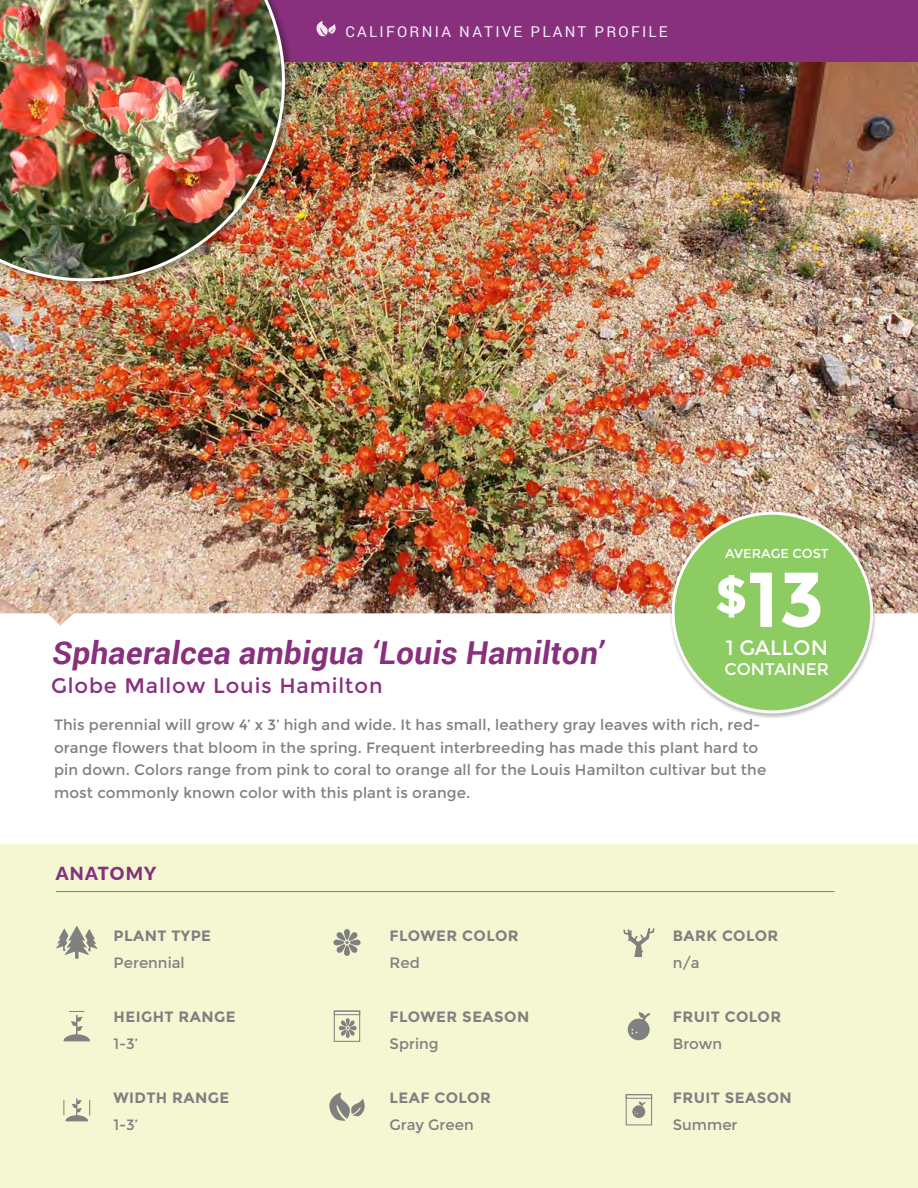
<style>
.page{position:relative;width:918px;height:1188px;background:#fff}
.page>*{position:absolute;margin:0;border:0;box-sizing:border-box;transform-origin:0 0}
.t1{font:700 77.7px "Montserrat";color:#fff}
.t2{font:700 31.5px "Roboto";color:#88307e}
.t3{font:21px "Montserrat";letter-spacing:.04em;color:#88307e}
.t4{font:20.7px "Montserrat";color:#fff}
.t5{font:900 18px "Lato";letter-spacing:.07em;color:#88307e}
.t6{font:16.8px "Montserrat";color:#fff}
.t7{font:15px/22.5px "Montserrat";letter-spacing:.01em;color:#808080}
.t8{font:700 15px "Montserrat";letter-spacing:.03em;color:#808080}
.t9{font:15px "Roboto";letter-spacing:.15em;color:#f3eaf2}
.t10{font:12.9px "Montserrat";color:#fff}
</style>
<div class="page">
<img style="left:0;top:62px;width:918px;height:564px">
<div style="left:0;top:0;width:918px;height:62px;background:#88307e"></div>
<div style="left:0;top:0;width:294px;height:290px;background:#000;opacity:.3"></div>
<img style="left:0;top:0;width:285px;height:281px">
<div style="left:670px;top:512px;width:207px;height:207px;background:#000;opacity:.25"></div>
<div style="left:673px;top:513px;width:199px;height:199px;background:#8dcb63;border-radius:50%"></div>
<div style="left:0;top:844px;width:918px;height:344px;background:#f5f6d2"></div>
<svg style="left:56px;top:926px;width:42px;height:33px"></svg>
<svg style="left:63px;top:1011px;width:27px;height:30px"></svg>
<svg style="left:64px;top:1098px;width:26px;height:23px"></svg>
<div style="left:344px;top:929px;width:6px;height:11px;background:#808080;border-radius:3px"></div>
<div style="left:344px;top:945px;width:6px;height:11px;background:#808080;border-radius:3px"></div>
<div style="left:350px;top:940px;width:11px;height:5px;background:#808080;border-radius:3px"></div>
<div style="left:333px;top:940px;width:11px;height:5px;background:#808080;border-radius:3px"></div>
<svg style="left:336px;top:932px;width:22px;height:21px"></svg>
<div style="left:334px;top:1011px;width:26px;height:31px;border:1px solid #808080"></div>
<div style="left:334px;top:1011px;width:26px;height:4px;border:1px solid #808080"></div>
<svg style="left:339px;top:1018px;width:18px;height:20px"></svg>
<svg style="left:632px;top:1102px;width:14px;height:16px"></svg>
<div style="left:626px;top:1094px;width:26px;height:31px;border:1px solid #808080"></div>
<div style="left:626px;top:1094px;width:26px;height:5px;border:1px solid #808080"></div>
<svg style="left:329px;top:1092px;width:36px;height:29px"></svg>
<svg style="left:623px;top:928px;width:32px;height:29px"></svg>
<svg style="left:628px;top:1012px;width:22px;height:29px"></svg>
<hr style="left:56px;top:891px;width:778px;height:1px;background:#808080">
<svg style="left:316px;top:21px;width:20px;height:15px"></svg>
<p class="t9" style="left:346px;top:21px;width:324px">CALIFORNIA NATIVE PLANT PROFILE</p>
<p class="t10" style="left:725px;top:546px;width:105px">AVERAGE COST</p>
<h1 class="t1" style="left:715px;top:553px;width:112px"><sup>$</sup>13</h1>
<h3 class="t4" style="left:726px;top:635px;width:104px">1 GALLON</h3>
<p class="t6" style="left:725px;top:659px;width:106px">CONTAINER</p>
<h2 class="t2" style="left:51px;top:630px;width:559px">Sphaeralcea ambigua ‘Louis Hamilton’</h2>
<h3 class="t3" style="left:51px;top:674px;width:333px">Globe Mallow Louis Hamilton</h3>
<p class="t7" style="left:54px;top:714px;width:714px">This perennial will grow 4’ x 3’ high and wide. It has small, leathery gray leaves with rich, red&shy;orange flowers that bloom in the spring. Frequent interbreeding has made this plant hard to pin down. Colors range from pink to coral to orange all for the Louis Hamilton cultivar but the most commonly known color with this plant is orange.</p>
<p class="t5" style="left:56px;top:860px;width:102px">ANATOMY</p>
<p class="t8" style="left:114px;top:927px;width:99px">PLANT TYPE</p>
<p class="t7" style="left:114px;top:952px;width:73px">Perennial</p>
<p class="t8" style="left:390px;top:927px;width:131px">FLOWER COLOR</p>
<p class="t7" style="left:390px;top:952px;width:32px">Red</p>
<p class="t8" style="left:673px;top:927px;width:107px">BARK COLOR</p>
<p class="t7" style="left:673px;top:952px;width:28px">n/a</p>
<p class="t8" style="left:114px;top:1008px;width:124px">HEIGHT RANGE</p>
<p class="t7" style="left:114px;top:1033px;width:26px">1-3’</p>
<p class="t8" style="left:390px;top:1008px;width:141px">FLOWER SEASON</p>
<p class="t7" style="left:390px;top:1033px;width:51px">Spring</p>
<p class="t8" style="left:673px;top:1008px;width:110px">FRUIT COLOR</p>
<p class="t7" style="left:673px;top:1033px;width:51px">Brown</p>
<p class="t8" style="left:114px;top:1089px;width:117px">WIDTH RANGE</p>
<p class="t7" style="left:114px;top:1114px;width:26px">1-3’</p>
<p class="t8" style="left:390px;top:1089px;width:103px">LEAF COLOR</p>
<p class="t7" style="left:390px;top:1114px;width:86px">Gray Green</p>
<p class="t8" style="left:673px;top:1089px;width:120px">FRUIT SEASON</p>
<p class="t7" style="left:673px;top:1114px;width:66px">Summer</p>
</div>
